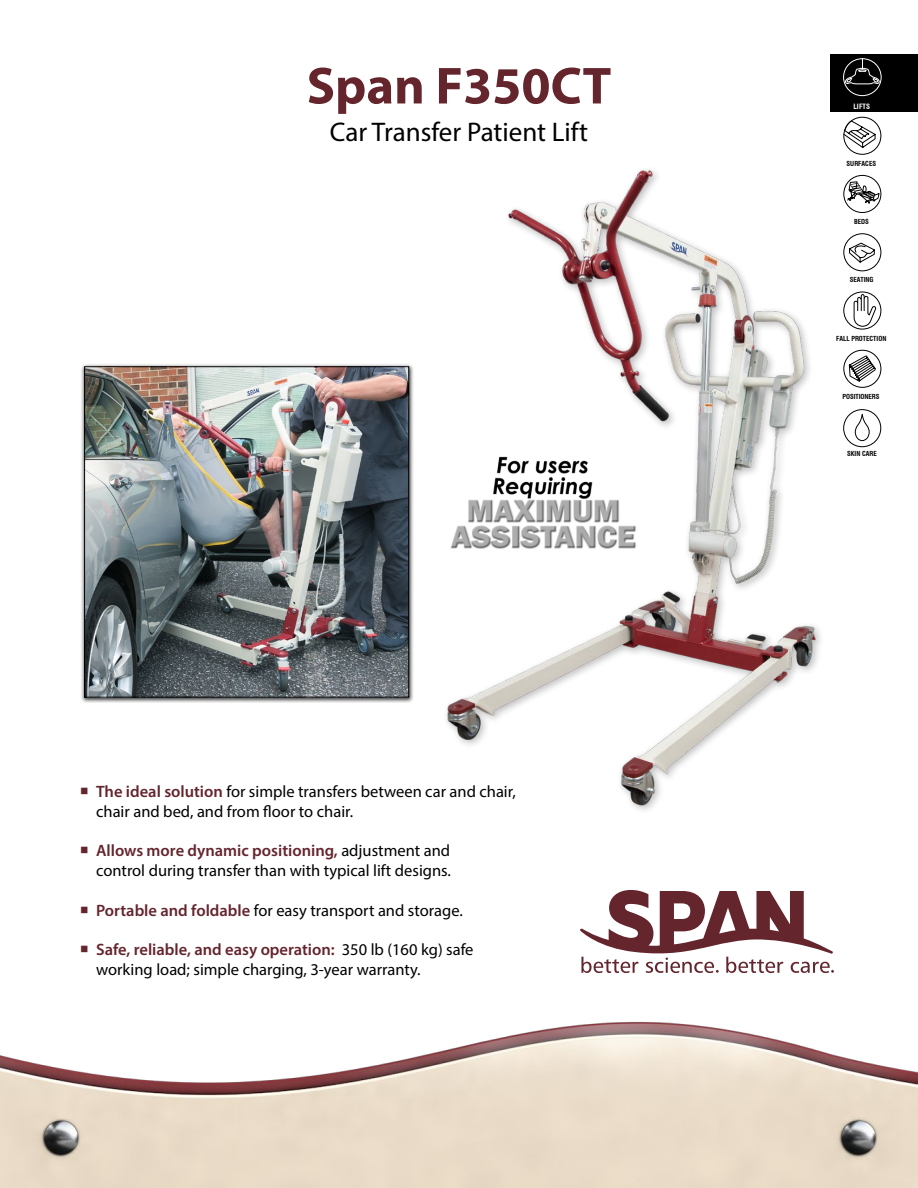
<style>
.page{position:relative;width:918px;height:1188px;background:#fff}
.page>*{position:absolute;margin:0;border:0;box-sizing:border-box;transform-origin:0 0}
.t1{font:700 52.5px "Myriad Pro";color:#65252d}
.t2{font:27px "Myriad Pro";color:#000}
.t3{font:16.5px/19.8px "Myriad Pro";color:#000}
.t4{font:700 condensed 7.2px "Swiss 721 BT";letter-spacing:.01em;color:#fff}
.t5{font:700 condensed 6.75px "Swiss 721 BT";color:#000}
.s1{font-weight:600;color:#65252d}
</style>
<div class="page">
<img style="left:446px;top:170px;width:401px;height:641px">
<img style="left:0;top:973px;width:918px;height:215px">
<svg style="left:580px;top:890px;width:254px;height:83px"></svg>
<div style="left:831px;top:54px;width:87px;height:58px;background:#000"></div>
<div style="left:843px;top:58px;width:39px;height:38px;border:1px solid #fff;border-radius:50%"></div>
<svg style="left:845px;top:58px;width:36px;height:27px"></svg>
<svg style="left:843px;top:120px;width:33px;height:28px"></svg>
<div style="left:843px;top:117px;width:38px;height:38px;border:1px solid #000;border-radius:50%"></div>
<svg style="left:848px;top:242px;width:27px;height:22px"></svg>
<div style="left:843px;top:233px;width:38px;height:38px;border:1px solid #000;border-radius:50%"></div>
<svg style="left:849px;top:356px;width:28px;height:26px"></svg>
<div style="left:843px;top:350px;width:38px;height:38px;border:1px solid #000;border-radius:50%"></div>
<div style="left:843px;top:409px;width:38px;height:38px;border:1px solid #000;border-radius:50%"></div>
<svg style="left:854px;top:414px;width:16px;height:28px"></svg>
<div style="left:843px;top:292px;width:38px;height:38px;border:1px solid #000;border-radius:50%"></div>
<svg style="left:853px;top:294px;width:24px;height:33px"></svg>
<div style="left:843px;top:175px;width:38px;height:38px;border:1px solid #000;border-radius:50%"></div>
<svg style="left:845px;top:174px;width:35px;height:34px"></svg>
<img style="left:446px;top:449px;width:208px;height:111px">
<div style="left:80px;top:363px;width:334px;height:340px;background:#000;opacity:.75"></div>
<img style="left:86px;top:368px;width:321px;height:328px">
<div style="left:84px;top:366px;width:325px;height:332px;border:1px solid #000"></div>
<h1 class="t1" style="left:307px;top:52px;width:306px">Span F350CT</h1>
<h2 class="t2" style="left:330px;top:115px;width:260px">Car Transfer Patient Lift</h2>
<p class="t3" style="left:96px;top:781px;width:421px"><span class="s1">The ideal solution</span> for simple transfers between car and chair, chair and bed, and from floor to chair.</p>
<p class="t3" style="left:96px;top:841px;width:356px"><span class="s1">Allows more dynamic positioning,</span> adjustment and control during transfer than with typical lift designs.</p>
<p class="t3" style="left:96px;top:900px;width:368px"><span class="s1">Portable and foldable</span> for easy transport and storage.</p>
<p class="t3" style="left:96px;top:940px;width:379px"><span class="s1">Safe, reliable, and easy operation:</span> 350 lb (160 kg) safe working load; simple charging, 3-year warranty.</p>
<p class="t4" style="left:853px;top:102px;width:18px">LIFTS</p>
<p class="t5" style="left:847px;top:159px;width:31px">SURFACES</p>
<p class="t5" style="left:854px;top:218px;width:16px">BEDS</p>
<p class="t5" style="left:850px;top:276px;width:25px">SEATING</p>
<p class="t5" style="left:836px;top:334px;width:52px">FALL PROTECTION</p>
<p class="t5" style="left:842px;top:392px;width:39px">POSITIONERS</p>
<p class="t5" style="left:847px;top:450px;width:31px">SKIN CARE</p>
</div>
